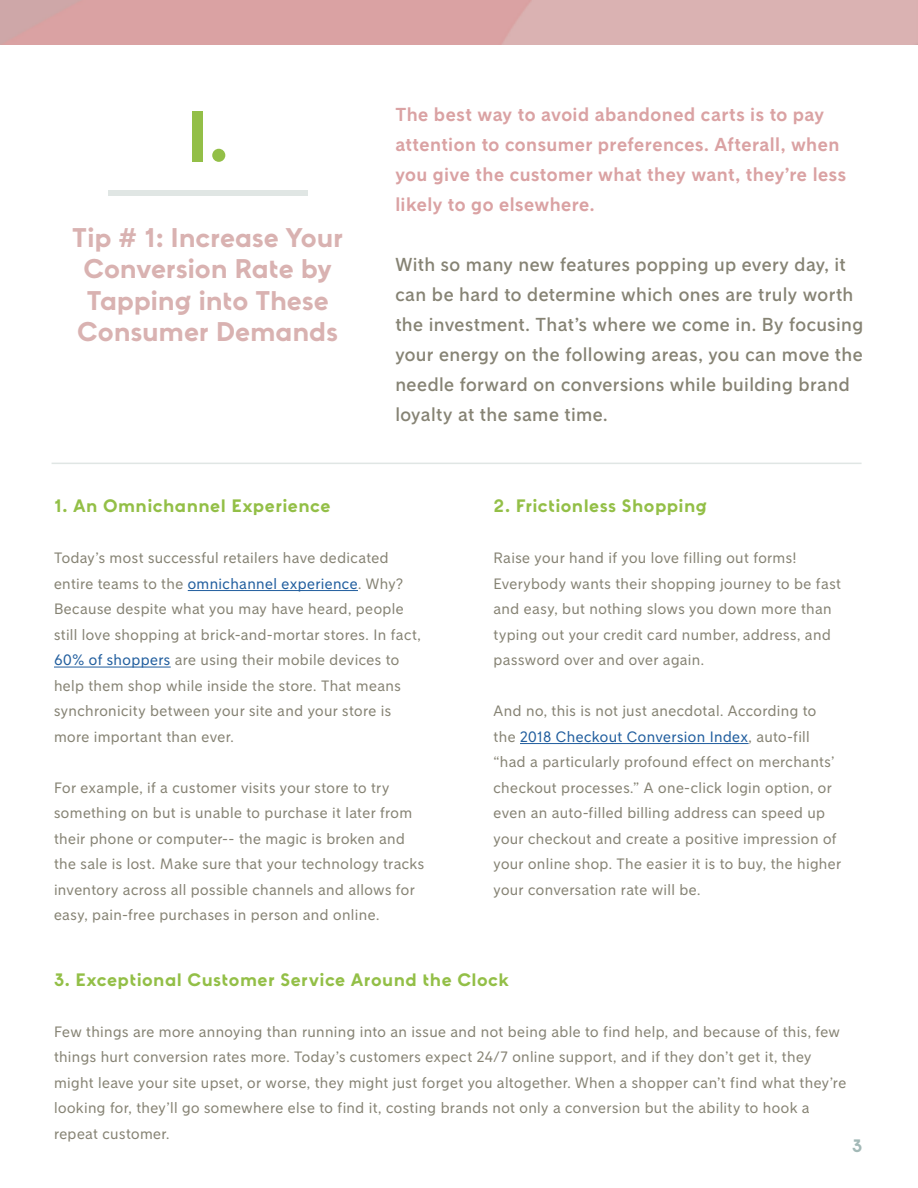
<style>
.page{position:relative;width:918px;height:1188px;background:#fff}
.page>*{position:absolute;margin:0;border:0;box-sizing:border-box;transform-origin:0 0}
.t1{font:700 72px "Klarna Headline";color:#93bf47}
.t2{font:700 27px/31.5px "Klarna Headline";letter-spacing:-.01em;color:#d9b2b1;text-align:center}
.t3{font:500 18.75px/30px "Klarna Sans";letter-spacing:.02em;color:#868374}
.t4{font:700 18.75px/30px "Klarna Sans";letter-spacing:.025em;color:#daa2a3}
.t5{font:700 18px "Klarna Headline";letter-spacing:.025em;color:#93bf47}
.t6{font:700 18px "Klarna Headline";color:#a3b9b7}
.t7{font:15px/25.5px "Klarna Sans";letter-spacing:.025em;color:#868374}
.s1{color:#215e9e}
</style>
<div class="page">
<div style="left:108px;top:191px;width:200px;height:5px;background:#e0e6e4"></div>
<hr style="left:188px;top:590px;width:170px;height:1px;background:#215e9e">
<hr style="left:54px;top:667px;width:117px;height:1px;background:#215e9e">
<hr style="left:520px;top:743px;width:229px;height:1px;background:#215e9e">
<hr style="left:52px;top:463px;width:810px;height:1px;background:#e0e6e4">
<h1 class="t1" style="left:186px;top:92px;width:44px">I.</h1>
<h2 class="t2" style="left:72px;top:221px;width:273px">Tip # 1: Increase Your<br>Conversion Rate by<br>Tapping into These<br>Consumer Demands</h2>
<p class="t4" style="left:395px;top:99px;width:452px">The best way to avoid abandoned carts is to pay attention to consumer preferences. Afterall, when you give the customer what they want, they’re less likely to go elsewhere.</p>
<p class="t3" style="left:395px;top:249px;width:469px">With so many new features popping up every day, it can be hard to determine which ones are truly worth the investment. That’s where we come in. By focusing your energy on the following areas, you can move the needle forward on conversions while building brand loyalty at the same time.</p>
<p class="t5" style="left:54px;top:495px;width:278px">1. An Omnichannel Experience</p>
<p class="t7" style="left:54px;top:545px;width:368px">Today’s most successful retailers have dedicated entire teams to the <span class="s1">omnichannel experience</span>. Why?<br>Because despite what you may have heard, people still love shopping at brick-and-mortar stores. In fact, <span class="s1">60% of shoppers</span> are using their mobile devices to help them shop while inside the store. That means synchronicity between your site and your store is more important than ever.</p>
<p class="t7" style="left:54px;top:774px;width:372px">For example, if a customer visits your store to try something on but is unable to purchase it later from their phone or computer-- the magic is broken and the sale is lost. Make sure that your technology tracks inventory across all possible channels and allows for easy, pain-free purchases in person and online.</p>
<p class="t5" style="left:494px;top:495px;width:215px">2. Frictionless Shopping</p>
<p class="t7" style="left:494px;top:545px;width:349px">Raise your hand if you love filling out forms!<br>Everybody wants their shopping journey to be fast and easy, but nothing slows you down more than typing out your credit card number, address, and password over and over again.</p>
<p class="t7" style="left:494px;top:698px;width:349px">And no, this is not just anecdotal. According to the <span class="s1">2018 Checkout Conversion Index</span>, auto-fill “had a particularly profound effect on merchants’ checkout processes.” A one-click login option, or even an auto-filled billing address can speed up your checkout and create a positive impression of your online shop. The easier it is to buy, the higher your conversation rate will be.</p>
<p class="t5" style="left:54px;top:969px;width:456px">3. Exceptional Customer Service Around the Clock</p>
<p class="t7" style="left:54px;top:1019px;width:794px">Few things are more annoying than running into an issue and not being able to find help, and because of this, few things hurt conversion rates more. Today’s customers expect 24/7 online support, and if they don’t get it, they might leave your site upset, or worse, they might just forget you altogether. When a shopper can’t find what they’re looking for, they’ll go somewhere else to find it, costing brands not only a conversion but the ability to hook a repeat customer.</p>
<p class="t6" style="left:852px;top:1135px;width:12px">3</p>
</div>
